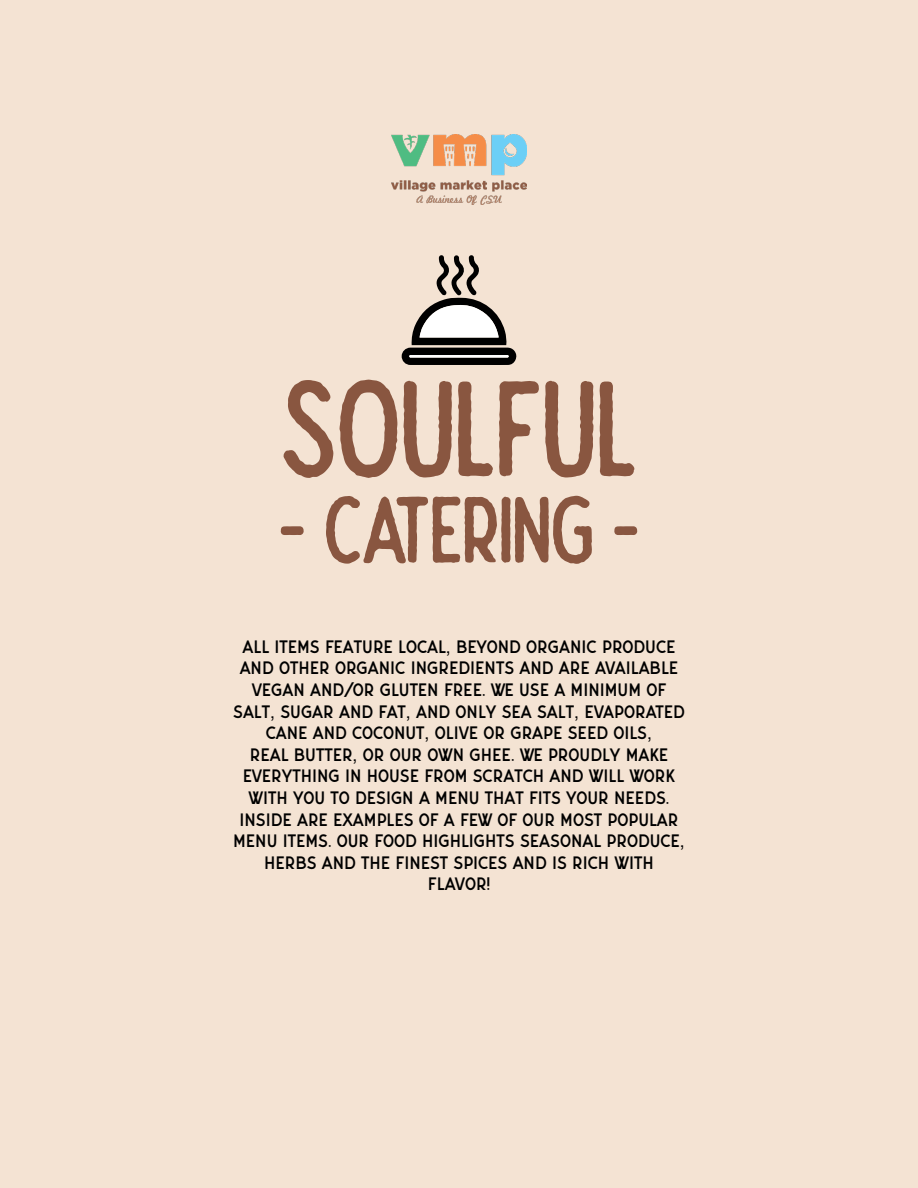
<style>
.page{position:relative;width:918px;height:1188px;background:#f4e3d3}
.page>*{position:absolute;margin:0;border:0;box-sizing:border-box;transform-origin:0 0}
.t1{font:149.85px "Nature Spirit Rough";color:#895640}
.t2{font:103.95px "Nature Spirit Rough";color:#895640}
.t3{font:18px/21.6px "Forward";color:#000;text-align:center}
.s1{font-family:"Helvetica"}
</style>
<div class="page">
<svg style="left:402px;top:255px;width:114px;height:110px"></svg>
<img style="left:392px;top:134px;width:134px;height:71px">
<h1 class="t1" style="left:280px;top:360px;width:359px">SOULFUL</h1>
<h2 class="t2" style="left:279px;top:482px;width:362px">- CATERING -</h2>
<p class="t3" style="left:233px;top:636px;width:453px">ALL ITEMS FEATURE LOCAL<span class="s1">,</span> BEYOND ORGANIC PRODUCE AND OTHER ORGANIC INGREDIENTS AND ARE AVAILABLE VEGAN AND/OR GLUTEN FREE. WE USE A MINIMUM OF SALT<span class="s1">,</span> SUGAR AND FAT<span class="s1">,</span> AND ONLY SEA SALT<span class="s1">,</span> EVAPORATED CANE AND COCONUT<span class="s1">,</span> OLIVE OR GRAPE SEED OILS<span class="s1">,<br></span>REAL BUTTER<span class="s1">,</span> OR OUR OWN GHEE. WE PROUDLY MAKE EVERYTHING IN HOUSE FROM SCRATCH AND WILL WORK WITH YOU TO DESIGN A MENU THAT FITS YOUR NEEDS.<br>INSIDE ARE EXAMPLES OF A FEW OF OUR MOST POPULAR MENU ITEMS. OUR FOOD HIGHLIGHTS SEASONAL PRODUCE<span class="s1">, </span>HERBS AND THE FINEST SPICES AND IS RICH WITH FLAVOR!</p>
</div>
